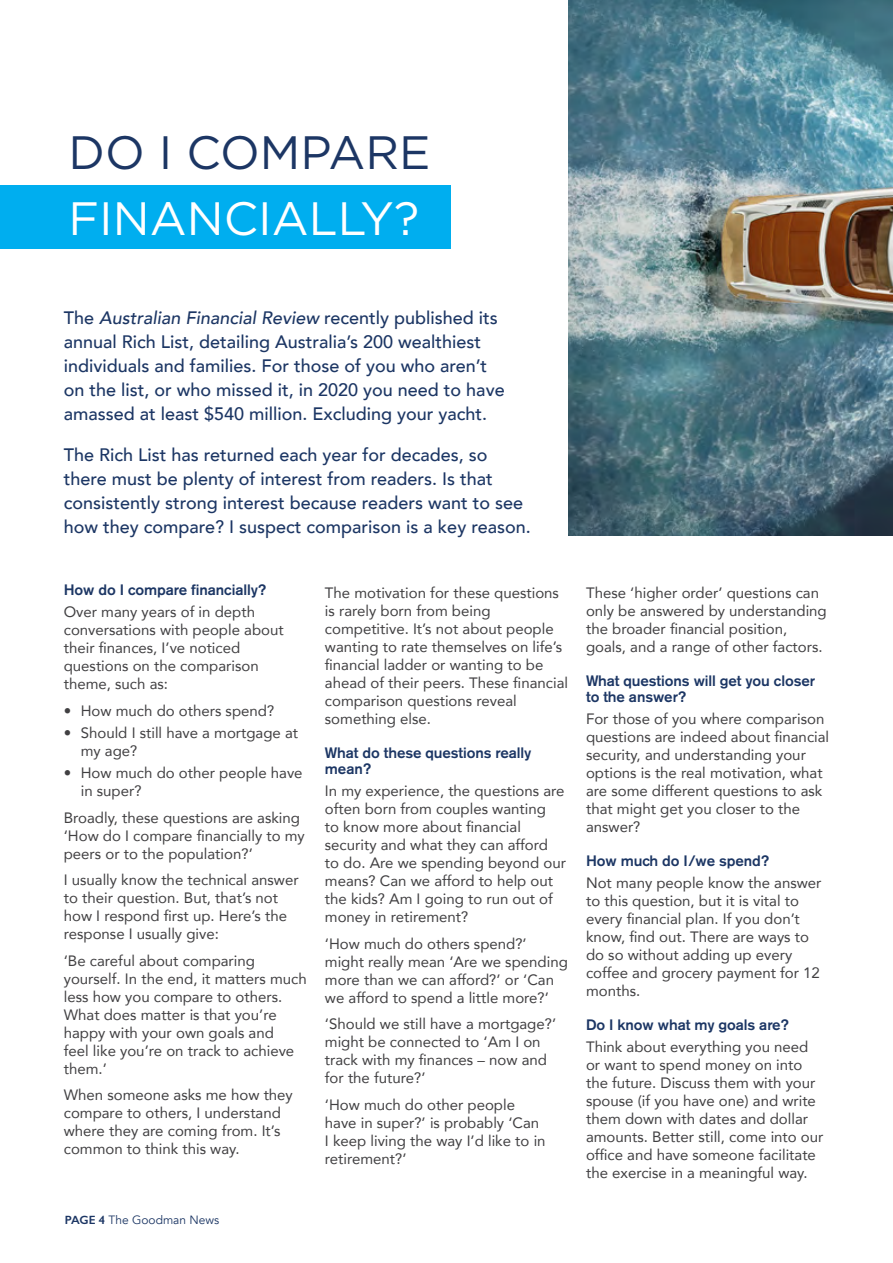
<style>
.page{position:relative;width:893px;height:1263px;background:#fff}
.page>*{position:absolute;margin:0;border:0;box-sizing:border-box;transform-origin:0 0}
.t1{font:46.8px "Gotham";color:#fff}
.t2{font:46.8px "Gotham";color:#1c3664}
.t3{font:500 18px/24px "Avenir";color:#1c3664}
.t4{font:15px/18px "Avenir";color:#414042}
.t5{font:500 15px/16.5px "Akzidenz Grotesk BE";letter-spacing:-.005em;color:#1c3664}
.t6{font:12px "Avenir";color:#1c3664}
.s1{font-style:italic}
.s2{font-family:"Gill Sans";font-weight:600}
</style>
<div class="page">
<div style="left:0;top:185px;width:451px;height:64px;background:#00aeef"></div>
<img style="left:568px;top:0;width:325px;height:536px">
<h1 class="t2" style="left:69px;top:127px;width:363px">DO I COMPARE</h1>
<h1 class="t1" style="left:69px;top:193px;width:352px">FINANCIALLY?</h1>
<p class="t3" style="left:64px;top:305px;width:442px">The <span class="s1">Australian Financial Review</span> recently published its annual Rich List, detailing Australia’s 200 wealthiest individuals and families. For those of you who aren’t on the list, or who missed it, in 2020 you need to have amassed at least $540 million. Excluding your yacht.</p>
<p class="t3" style="left:64px;top:442px;width:468px">The Rich List has returned each year for decades, so there must be plenty of interest from readers. Is that consistently strong interest because readers want to see how they compare? I suspect comparison is a key reason.</p>
<p class="t5" style="left:64px;top:581px;width:204px">How do I compare financially?</p>
<p class="t4" style="left:64px;top:603px;width:221px">Over many years of in depth conversations with people about their finances, I’ve noticed questions on the comparison theme, such as:</p>
<p class="t4" style="left:64px;top:701px;width:212px">• How much do others spend?</p>
<p class="t4" style="left:81px;top:723px;width:219px;text-indent:-17px">• Should I still have a mortgage at my age?</p>
<p class="t4" style="left:81px;top:764px;width:223px;text-indent:-17px">• How much do other people have in super?</p>
<p class="t4" style="left:64px;top:808px;width:243px">Broadly, these questions are asking ‘How do I compare financially to my peers or to the population?’</p>
<p class="t4" style="left:64px;top:871px;width:236px">I usually know the technical answer to their question. But, that’s not how I respond first up. Here’s the response I usually give:</p>
<p class="t4" style="left:64px;top:951px;width:244px">‘Be careful about comparing yourself. In the end, it matters much less how you compare to others.<br>What does matter is that you’re happy with your own goals and<br>feel like you’re on track to achieve them.’</p>
<p class="t4" style="left:64px;top:1086px;width:231px">When someone asks me how they compare to others, I understand where they are coming from. It’s common to think this way.</p>
<p class="t4" style="left:325px;top:583px;width:245px">The motivation for these questions is rarely born from being competitive. It’s not about people wanting to rate themselves on life’s financial ladder or wanting to be ahead of their peers. These financial comparison questions reveal something else.</p>
<p class="t5" style="left:325px;top:744px;width:208px">What do these questions really mean?</p>
<p class="t4" style="left:325px;top:782px;width:243px">In my experience, the questions are often born from couples wanting<br>to know more about financial security and what they can afford<br>to do. Are we spending beyond our means? Can we afford to help out the kids? Am I going to run out of money in retirement?</p>
<p class="t4" style="left:325px;top:934px;width:244px">‘How much do others spend?’ might really mean ‘Are we spending more than we can afford?’ or ‘Can we afford to spend a little more?’</p>
<p class="t4" style="left:325px;top:1015px;width:233px">‘Should we still have a mortgage?’ might be connected to ‘Am I on track with my finances – now and for the future?’</p>
<p class="t4" style="left:325px;top:1095px;width:222px">‘How much do other people have in super?’ is probably ‘Can<br>I keep living the way I’d like to in retirement?’</p>
<p class="t6" style="left:65px;top:1213px;width:156px"><span class="s2">PAGE 4</span> The Goodman News</p>
<p class="t4" style="left:586px;top:583px;width:242px">These ‘higher order’ questions can only be answered by understanding the broader financial position, goals, and a range of other factors.</p>
<p class="t5" style="left:586px;top:672px;width:231px">What questions will get you closer to the answer?</p>
<p class="t4" style="left:586px;top:710px;width:245px">For those of you where comparison questions are indeed about financial security, and understanding your options is the real motivation, what are some different questions to ask that might get you closer to the answer?</p>
<p class="t5" style="left:586px;top:852px;width:185px">How much do I/we spend?</p>
<p class="t4" style="left:586px;top:873px;width:237px">Not many people know the answer to this question, but it is vital to every financial plan. If you don’t know, find out. There are ways to do so without adding up every coffee and grocery payment for 12 months.</p>
<p class="t5" style="left:586px;top:1016px;width:204px">Do I know what my goals are?</p>
<p class="t4" style="left:586px;top:1037px;width:239px">Think about everything you need or want to spend money on into the future. Discuss them with your spouse (if you have one) and write them down with dates and dollar amounts. Better still, come into our office and have someone facilitate the exercise in a meaningful way.</p>
</div>
